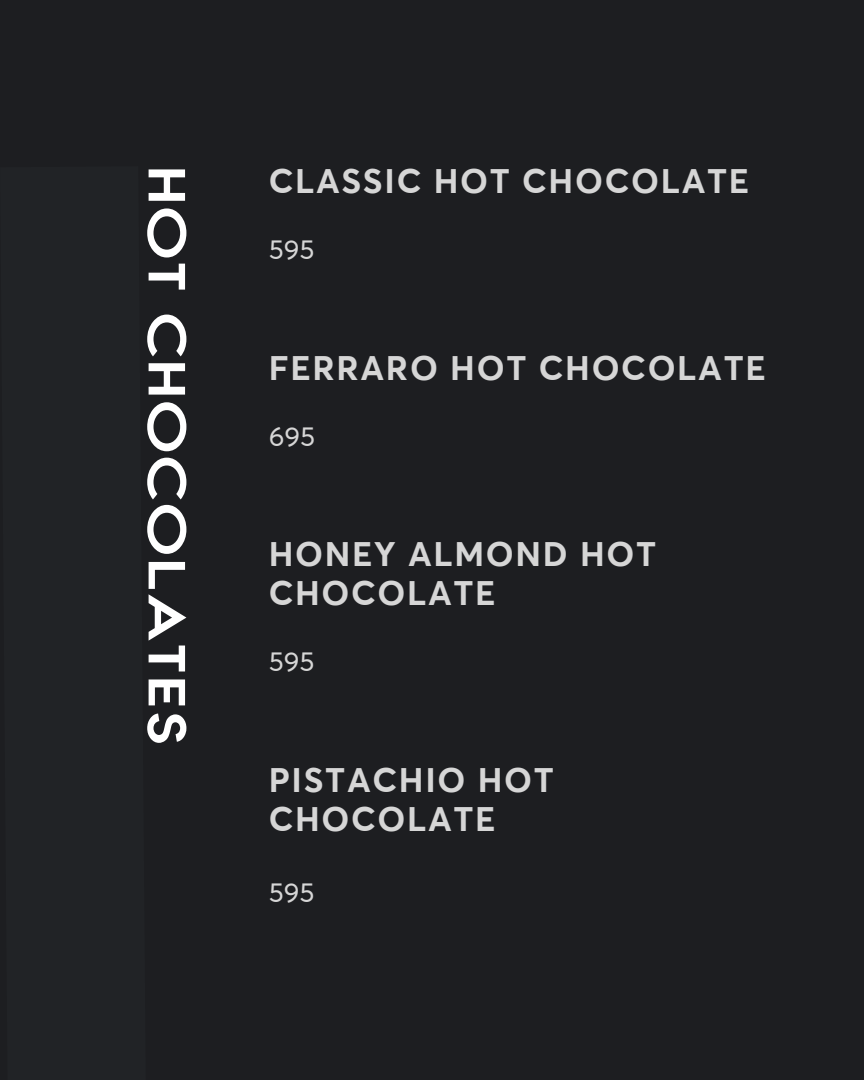
<style>
.page{position:relative;width:864px;height:1080px;background:#1d1e21}
.page>*{position:absolute;margin:0;border:0;box-sizing:border-box;transform-origin:0 0}
.t1{font:700 45.6px "Bambino";letter-spacing:.05em;color:#fff;scale:1.25 1}
.t2{font:700 34px/39px "Averta Std";letter-spacing:.05em;color:#d6d6d6}
.t3{font:27px "Averta Std";color:#d6d6d6}
</style>
<div class="page">
<h1 class="t1" style="left:181px;top:166px;width:464px;rotate:90deg">HOT CHOCOLATES</h1>
<p class="t2" style="left:269px;top:164px;width:482px">CLASSIC HOT CHOCOLATE</p>
<p class="t3" style="left:269px;top:238px;width:47px">595</p>
<p class="t2" style="left:269px;top:351px;width:499px">FERRARO HOT CHOCOLATE</p>
<p class="t3" style="left:269px;top:424px;width:48px">695</p>
<p class="t2" style="left:269px;top:537px;width:389px">HONEY ALMOND HOT<br>CHOCOLATE</p>
<p class="t3" style="left:269px;top:650px;width:47px">595</p>
<p class="t2" style="left:269px;top:763px;width:287px">PISTACHIO HOT<br>CHOCOLATE</p>
<p class="t3" style="left:269px;top:881px;width:47px">595</p>
</div>
